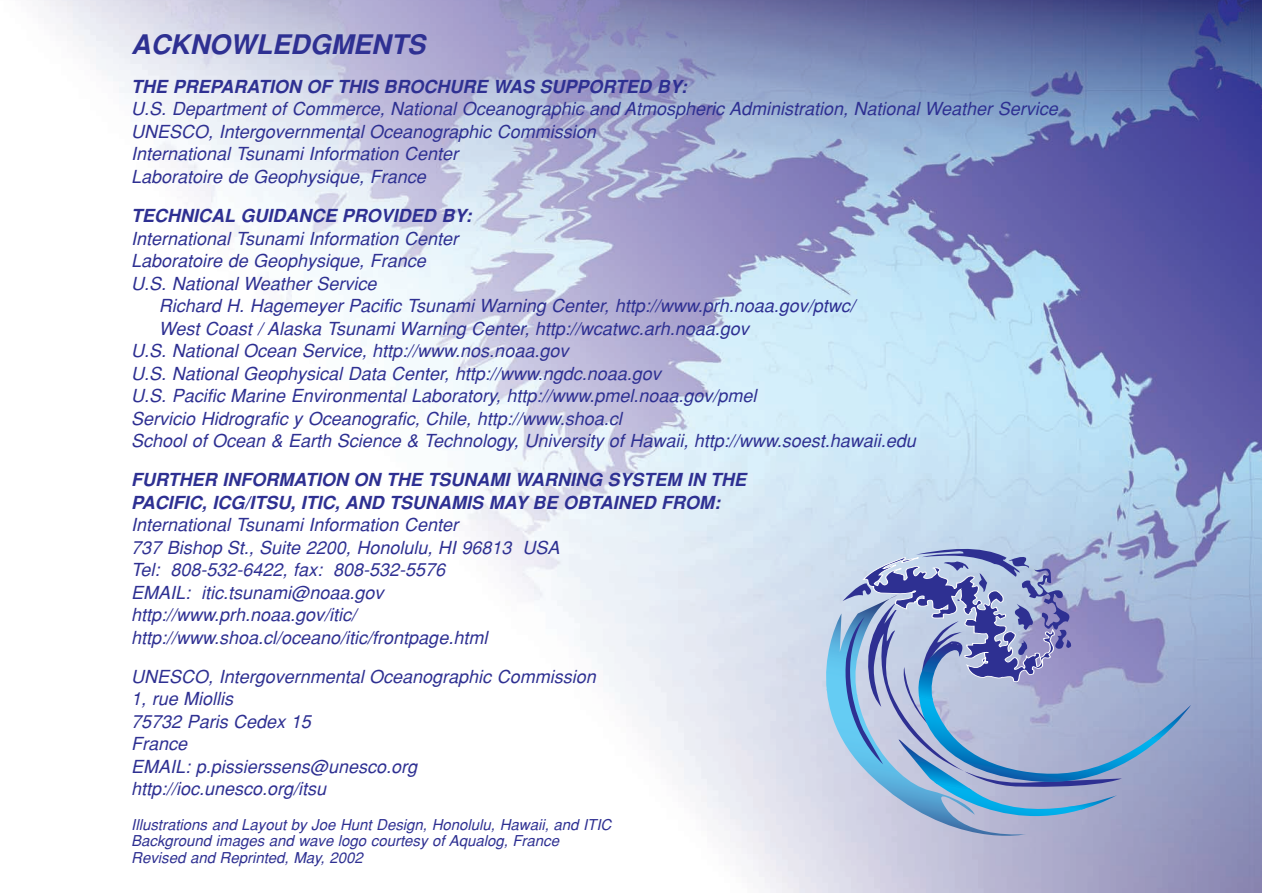
<style>
.page{position:relative;width:1263px;height:893px;background:#fff}
.page>*{position:absolute;margin:0;border:0;box-sizing:border-box;transform-origin:0 0}
.t1{font:italic 700 27px "Helvetica";color:#2e3092}
.t2{font:italic 18px/22.5px "Helvetica";color:#2e3092}
.t3{font:italic 700 18px/22.5px "Helvetica";color:#2e3092}
.t4{font:italic 15px/16.5px "Helvetica";color:#2e3092}
</style>
<div class="page">
<img style="left:38px;top:0;width:1224px;height:892px">
<div style="left:826px;top:787px;width:59px;height:49px;background:#d3d4e5"></div>
<img style="left:885px;top:813px;width:231px;height:23px">
<img style="left:885px;top:787px;width:232px;height:26px">
<svg style="left:826px;top:548px;width:365px;height:239px"></svg>
<h1 class="t1" style="left:131px;top:35px;width:295px">ACKNOWLEDGMENTS</h1>
<p class="t3" style="left:131px;top:77px;width:557px">THE PREPARATION OF THIS BROCHURE WAS SUPPORTED BY:</p>
<p class="t2" style="left:131px;top:100px;width:928px">U.S. Department of Commerce, National Oceanographic and Atmospheric Administration, National Weather Service UNESCO, Intergovernmental Oceanographic Commission<br>International Tsunami Information Center<br>Laboratoire de Geophysique, France</p>
<p class="t3" style="left:131px;top:206px;width:342px">TECHNICAL GUIDANCE PROVIDED BY:</p>
<p class="t2" style="left:131px;top:229px;width:328px">International Tsunami Information Center<br>Laboratoire de Geophysique, France<br>U.S. National Weather Service</p>
<p class="t2" style="left:159px;top:296px;width:698px">Richard H. Hagemeyer Pacific Tsunami Warning Center, http://www.prh.noaa.gov/ptwc/</p>
<p class="t2" style="left:159px;top:319px;width:592px">West Coast / Alaska Tsunami Warning Center, http://wcatwc.arh.noaa.gov</p>
<p class="t2" style="left:131px;top:341px;width:439px">U.S. National Ocean Service, http://www.nos.noaa.gov</p>
<p class="t2" style="left:131px;top:364px;width:531px">U.S. National Geophysical Data Center, http://www.ngdc.noaa.gov</p>
<p class="t2" style="left:131px;top:386px;width:627px">U.S. Pacific Marine Environmental Laboratory, http://www.pmel.noaa.gov/pmel</p>
<p class="t2" style="left:131px;top:409px;width:492px">Servicio Hidrografic y Oceanografic, Chile, http://www.shoa.cl</p>
<p class="t2" style="left:131px;top:431px;width:786px">School of Ocean &amp; Earth Science &amp; Technology, University of Hawaii, http://www.soest.hawaii.edu</p>
<p class="t3" style="left:131px;top:470px;width:616px">FURTHER INFORMATION ON THE TSUNAMI WARNING SYSTEM IN THE<br>PACIFIC, ICG/ITSU, ITIC, AND TSUNAMIS MAY BE OBTAINED FROM:</p>
<p class="t2" style="left:131px;top:515px;width:430px">International Tsunami Information Center<br>737 Bishop St., Suite 2200, Honolulu, HI 96813 USA Tel: 808-532-6422, fax: 808-532-5576<br>EMAIL: itic.tsunami@noaa.gov http://www.prh.noaa.gov/itic/ http://www.shoa.cl/oceano/itic/frontpage.html</p>
<p class="t2" style="left:131px;top:667px;width:466px">UNESCO, Intergovernmental Oceanographic Commission<br>1, rue Miollis<br>75732 Paris Cedex 15<br>France<br>EMAIL: p.pissierssens@unesco.org http://ioc.unesco.org/itsu</p>
<p class="t4" style="left:131px;top:817px;width:482px">Illustrations and Layout by Joe Hunt Design, Honolulu, Hawaii, and ITIC<br>Background images and wave logo courtesy of Aqualog, France<br>Revised and Reprinted, May, 2002</p>
</div>
